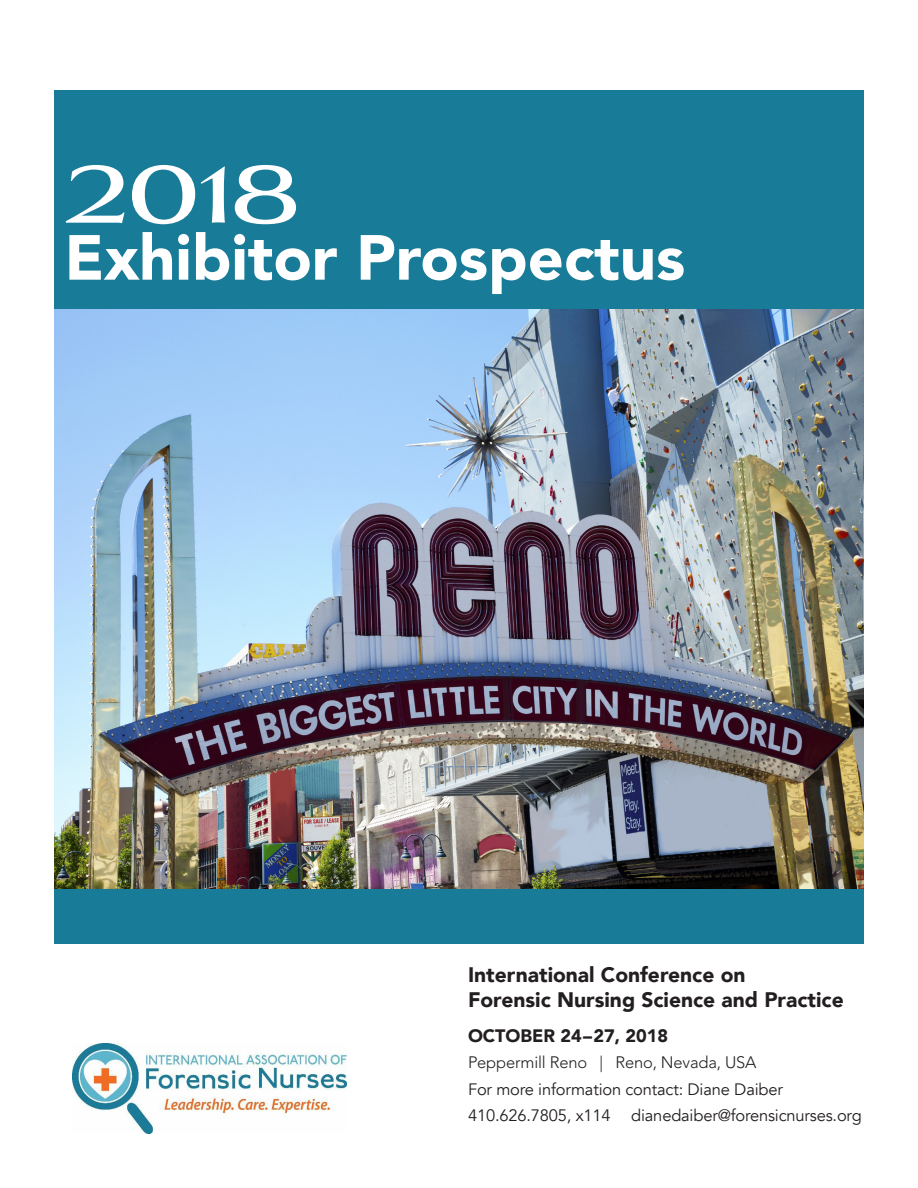
<style>
.page{position:relative;width:918px;height:1188px;background:#fff}
.page>*{position:absolute;margin:0;border:0;box-sizing:border-box;transform-origin:0 0}
.t1{font:500 78px "Aviano Flare";color:#fff}
.t2{font:900 63px "Avenir";color:#fff}
.t3{font:900 21px/25.2px "Avenir";color:#231f20}
.t4{font:900 18px "Avenir";color:#231f20}
.t5{font:16.5px "Avenir";letter-spacing:-.01em;color:#231f20}
.t6{font:300 16.5px "Avenir LT Std";letter-spacing:-.01em;color:#231f20}
</style>
<div class="page">
<div style="left:54px;top:91px;width:810px;height:853px;background:#187c99"></div>
<img style="left:54px;top:309px;width:810px;height:580px">
<img style="left:72px;top:1043px;width:275px;height:91px">
<p class="t1" style="left:64px;top:150px;width:236px">2018</p>
<p class="t2" style="left:64px;top:204px;width:622px">Exhibitor Prospectus</p>
<p class="t3" style="left:468px;top:961px;width:377px">International Conference on<br>Forensic Nursing Science and Practice</p>
<p class="t4" style="left:468px;top:1021px;width:202px">OCTOBER 24–27, 2018</p>
<p class="t6" style="left:468px;top:1053px;width:290px">Peppermill Reno | Reno, Nevada, USA</p>
<p class="t5" style="left:468px;top:1079px;width:316px">For more information contact: Diane Daiber</p>
<p class="t5" style="left:468px;top:1105px;width:395px">410.626.7805, x114 dianedaiber@forensicnurses.org</p>
</div>
